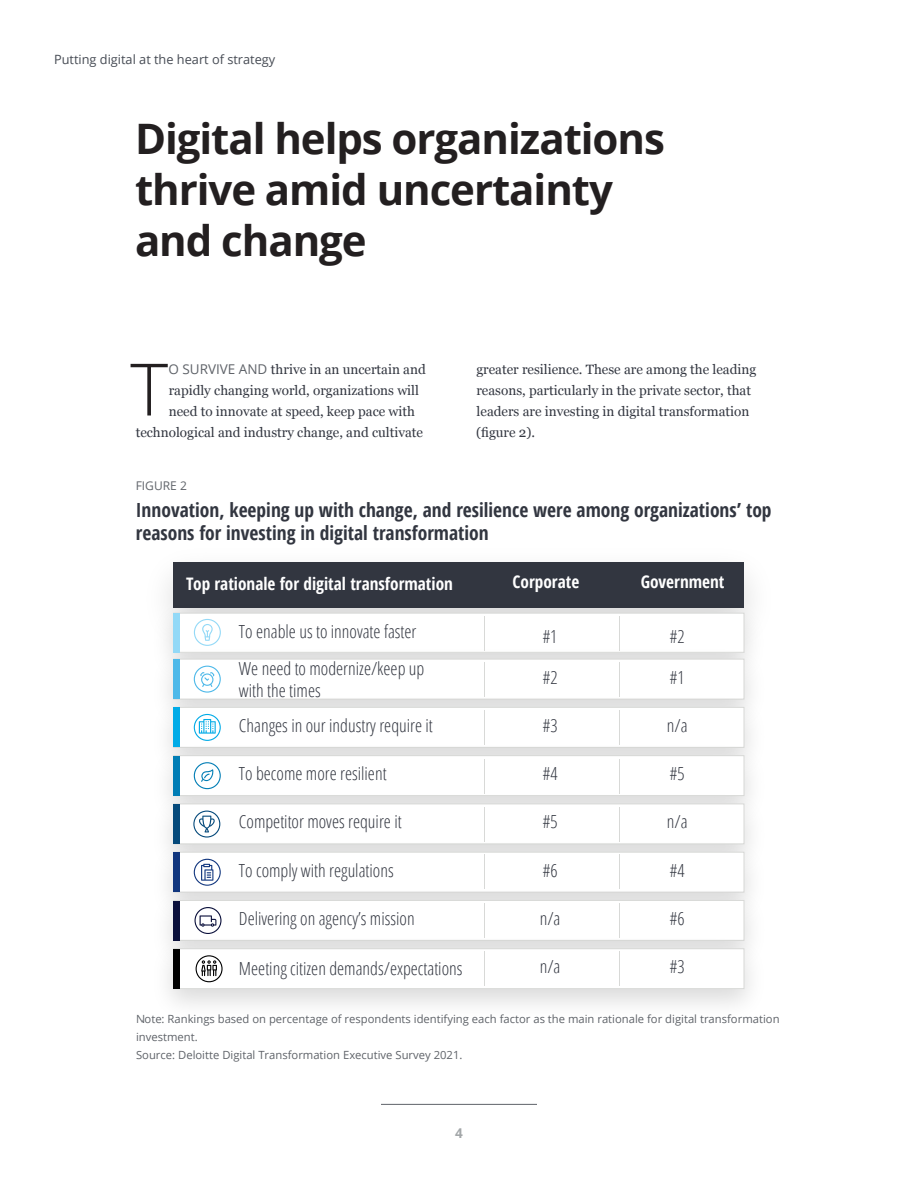
<style>
.page{position:relative;width:918px;height:1188px;background:#fff}
.page>*{position:absolute;margin:0;border:0;box-sizing:border-box;transform-origin:0 0}
.t1{font:300 72.3px "Open Sans";color:#231f20}
.t2{font:700 42px/51px "Open Sans";letter-spacing:-.025em;color:#231f20}
.t3{font:700 19.5px/22.5px "Open Sans Condensed";color:#323640}
.t4{font:300 18px/21.6px "Open Sans Condensed";color:#323640}
.t5{font:700 condensed 17.25px "Open Sans";color:#fff}
.t6{font:13.5px/21px "Georgia";color:#323640}
.t7{font:700 13.5px "Open Sans";color:#a3a7a9}
.t8{font:12.75px "Open Sans";color:#464b54}
.t9{font:12px "Open Sans";color:#5f6369}
.t10{font:11.25px/18px "Open Sans";color:#5f6369}
.s1{font-family:"Open Sans";color:#5f6369}
</style>
<div class="page">
<hr style="left:381px;top:1104px;width:156px;height:1px;background:#5f6369">
<div style="left:174px;top:562px;width:570px;height:45px;background:#323640"></div>
<img style="left:166px;top:592px;width:585px;height:46px">
<div style="left:174px;top:613px;width:570px;height:39px;background:#fff"></div>
<div style="left:173px;top:613px;width:571px;height:40px;border:1px solid #d8d9d7"></div>
<img style="left:166px;top:638px;width:585px;height:49px">
<div style="left:174px;top:659px;width:570px;height:40px;background:#fff"></div>
<div style="left:173px;top:659px;width:571px;height:40px;border:1px solid #d8d9d7"></div>
<img style="left:167px;top:687px;width:584px;height:48px">
<div style="left:174px;top:707px;width:570px;height:40px;background:#fff"></div>
<div style="left:173px;top:707px;width:571px;height:41px;border:1px solid #d8d9d7"></div>
<img style="left:167px;top:735px;width:584px;height:48px">
<div style="left:174px;top:756px;width:570px;height:40px;background:#fff"></div>
<div style="left:173px;top:755px;width:571px;height:41px;border:1px solid #d8d9d7"></div>
<img style="left:167px;top:783px;width:584px;height:49px">
<div style="left:174px;top:804px;width:570px;height:40px;background:#fff"></div>
<div style="left:173px;top:804px;width:571px;height:40px;border:1px solid #d8d9d7"></div>
<img style="left:167px;top:832px;width:584px;height:48px">
<div style="left:174px;top:852px;width:570px;height:40px;background:#fff"></div>
<div style="left:173px;top:852px;width:571px;height:40px;border:1px solid #d8d9d7"></div>
<img style="left:167px;top:880px;width:584px;height:48px">
<div style="left:174px;top:900px;width:570px;height:40px;background:#fff"></div>
<div style="left:173px;top:900px;width:571px;height:41px;border:1px solid #d8d9d7"></div>
<div style="left:173px;top:948px;width:571px;height:41px;border:1px solid #d8d9d7"></div>
<div style="left:174px;top:613px;width:6px;height:40px;background:#93d9f7"></div>
<hr style="left:484px;top:616px;width:1px;height:35px;background:#d8d9d7">
<div style="left:174px;top:659px;width:6px;height:40px;background:#4eb9e9"></div>
<div style="left:174px;top:707px;width:6px;height:40px;background:#00abe7"></div>
<div style="left:174px;top:756px;width:6px;height:40px;background:#007db5"></div>
<div style="left:174px;top:804px;width:6px;height:40px;background:#064a7b"></div>
<div style="left:174px;top:852px;width:6px;height:40px;background:#11367e"></div>
<div style="left:174px;top:901px;width:6px;height:39px;background:#0b103b"></div>
<div style="left:174px;top:949px;width:6px;height:40px;background:#010101"></div>
<hr style="left:484px;top:662px;width:1px;height:35px;background:#d8d9d7">
<hr style="left:484px;top:710px;width:1px;height:35px;background:#d8d9d7">
<hr style="left:484px;top:759px;width:1px;height:35px;background:#d8d9d7">
<hr style="left:484px;top:807px;width:1px;height:34px;background:#d8d9d7">
<hr style="left:484px;top:854px;width:1px;height:35px;background:#d8d9d7">
<hr style="left:484px;top:904px;width:1px;height:34px;background:#d8d9d7">
<hr style="left:484px;top:951px;width:1px;height:35px;background:#d8d9d7">
<hr style="left:619px;top:616px;width:1px;height:35px;background:#d8d9d7">
<hr style="left:619px;top:662px;width:1px;height:35px;background:#d8d9d7">
<hr style="left:619px;top:710px;width:1px;height:35px;background:#d8d9d7">
<hr style="left:619px;top:759px;width:1px;height:35px;background:#d8d9d7">
<hr style="left:619px;top:807px;width:1px;height:34px;background:#d8d9d7">
<hr style="left:619px;top:854px;width:1px;height:35px;background:#d8d9d7">
<hr style="left:619px;top:904px;width:1px;height:34px;background:#d8d9d7">
<hr style="left:619px;top:951px;width:1px;height:35px;background:#d8d9d7">
<svg style="left:194px;top:666px;width:27px;height:27px"></svg>
<svg style="left:194px;top:714px;width:27px;height:27px"></svg>
<svg style="left:194px;top:859px;width:27px;height:27px"></svg>
<svg style="left:195px;top:907px;width:27px;height:27px"></svg>
<svg style="left:196px;top:955px;width:27px;height:27px"></svg>
<svg style="left:194px;top:619px;width:27px;height:27px"></svg>
<svg style="left:194px;top:762px;width:27px;height:27px"></svg>
<svg style="left:193px;top:811px;width:27px;height:27px"></svg>
<p class="t8" style="left:54px;top:50px;width:223px">Putting digital at the heart of strategy</p>
<h2 class="t2" style="left:135px;top:112px;width:531px">Digital helps organizations thrive amid uncertainty and change</h2>
<h1 class="t1" style="left:130px;top:340px;width:39px">T</h1>
<p class="t6" style="left:168px;top:358px;width:259px"><span class="s1">O SURVIVE AND</span> thrive in an uncertain and</p>
<p class="t6" style="left:169px;top:379px;width:252px">rapidly changing world, organizations will</p>
<p class="t6" style="left:169px;top:400px;width:248px">need to innovate at speed, keep pace with</p>
<p class="t6" style="left:136px;top:421px;width:289px">technological and industry change, and cultivate</p>
<p class="t6" style="left:476px;top:358px;width:282px">greater resilience. These are among the leading reasons, particularly in the private sector, that leaders are investing in digital transformation (figure 2).</p>
<p class="t9" style="left:136px;top:477px;width:53px">FIGURE 2</p>
<h3 class="t3" style="left:136px;top:498px;width:637px">Innovation, keeping up with change, and resilience were among organizations’ top reasons for investing in digital transformation</h3>
<p class="t5" style="left:186px;top:572px;width:268px">Top rationale for digital transformation</p>
<p class="t5" style="left:513px;top:570px;width:68px">Corporate</p>
<p class="t5" style="left:641px;top:570px;width:85px">Government</p>
<h3 class="t4" style="left:239px;top:620px;width:179px">To enable us to innovate faster</h3>
<h3 class="t4" style="left:543px;top:625px;width:16px">#1</h3>
<h3 class="t4" style="left:670px;top:625px;width:16px">#2</h3>
<h3 class="t4" style="left:239px;top:657px;width:187px">We need to modernize/keep up with the times</h3>
<h3 class="t4" style="left:543px;top:666px;width:16px">#2</h3>
<h3 class="t4" style="left:670px;top:666px;width:16px">#1</h3>
<h3 class="t4" style="left:239px;top:714px;width:195px">Changes in our industry require it</h3>
<h3 class="t4" style="left:543px;top:714px;width:16px">#3</h3>
<h3 class="t4" style="left:667px;top:714px;width:22px">n/a</h3>
<h3 class="t4" style="left:239px;top:762px;width:149px">To become more resilient</h3>
<h3 class="t4" style="left:543px;top:762px;width:16px">#4</h3>
<h3 class="t4" style="left:670px;top:762px;width:16px">#5</h3>
<h3 class="t4" style="left:239px;top:810px;width:164px">Competitor moves require it</h3>
<h3 class="t4" style="left:543px;top:810px;width:16px">#5</h3>
<h3 class="t4" style="left:667px;top:810px;width:22px">n/a</h3>
<h3 class="t4" style="left:239px;top:859px;width:156px">To comply with regulations</h3>
<h3 class="t4" style="left:543px;top:859px;width:16px">#6</h3>
<h3 class="t4" style="left:670px;top:859px;width:16px">#4</h3>
<h3 class="t4" style="left:239px;top:907px;width:177px">Delivering on agency’s mission</h3>
<h3 class="t4" style="left:540px;top:907px;width:22px">n/a</h3>
<h3 class="t4" style="left:670px;top:907px;width:16px">#6</h3>
<h3 class="t4" style="left:239px;top:958px;width:225px">Meeting citizen demands/expectations</h3>
<h3 class="t4" style="left:540px;top:955px;width:22px">n/a</h3>
<h3 class="t4" style="left:670px;top:955px;width:16px">#3</h3>
<p class="t10" style="left:136px;top:1010px;width:645px">Note: Rankings based on percentage of respondents identifying each factor as the main rationale for digital transformation investment.<br>Source: Deloitte Digital Transformation Executive Survey 2021.</p>
<p class="t7" style="left:455px;top:1123px;width:9px">4</p>
</div>
